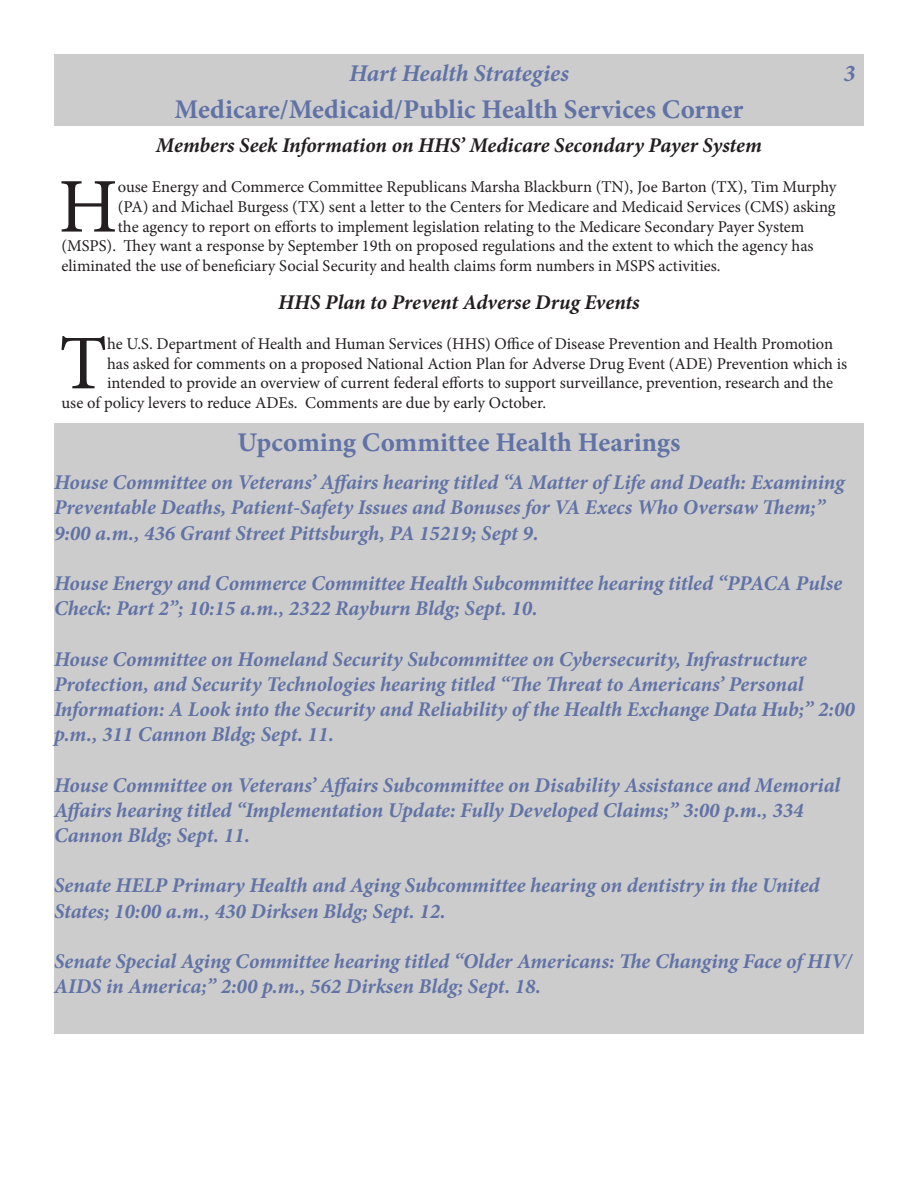
<style>
.page{position:relative;width:918px;height:1188px;background:#fff}
.page>*{position:absolute;margin:0;border:0;box-sizing:border-box;transform-origin:0 0}
.Paragraph_Style_1{font:77.4px "Minion Pro";color:#231f20}
.t1{font:700 27px "Minion Pro";color:#6172a6}
.t2{font:italic 700 24px "Minion Pro";letter-spacing:-.005em;color:#6172a6}
.t3{font:italic 700 21px/25.2px "Minion Pro";letter-spacing:-.005em;color:#6172a6}
.Paragraph_Style_1-2{font:italic 700 21px "Minion Pro";color:#231f20}
.Paragraph_Style_1-3{font:16.5px "Minion Pro";color:#231f20}
</style>
<div class="page">
<div style="left:54px;top:54px;width:810px;height:36px;background:#ccc"></div>
<div style="left:54px;top:90px;width:810px;height:36px;background:#ccc"></div>
<div style="left:54px;top:423px;width:810px;height:36px;background:#ccc"></div>
<div style="left:54px;top:459px;width:810px;height:574px;background:#ccc"></div>
<p class="t2" style="left:349px;top:56px;width:221px">Hart Health Strategies</p>
<p class="t2" style="left:844px;top:56px;width:13px">3</p>
<p class="t1" style="left:175px;top:90px;width:570px">Medicare/Medicaid/Public Health Services Corner</p>
<p class="Paragraph_Style_1-2" style="left:156px;top:131px;width:608px">Members Seek Information on HHS’ Medicare Secondary Payer System</p>
<p class="Paragraph_Style_1" style="left:59px;top:155px;width:61px">H</p>
<p class="Paragraph_Style_1-3" style="left:118px;top:176px;width:720px">ouse Energy and Commerce Committee Republicans Marsha Blackburn (TN), Joe Barton (TX), Tim Murphy</p>
<p class="Paragraph_Style_1-3" style="left:118px;top:195px;width:719px">(PA) and Michael Burgess (TX) sent a letter to the Centers for Medicare and Medicaid Services (CMS) asking</p>
<p class="Paragraph_Style_1-3" style="left:118px;top:215px;width:688px">the agency to report on efforts to implement legislation relating to the Medicare Secondary Payer System</p>
<p class="Paragraph_Style_1-3" style="left:62px;top:235px;width:754px">(MSPS). They want a response by September 19th on proposed regulations and the extent to which the agency has</p>
<p class="Paragraph_Style_1-3" style="left:62px;top:255px;width:661px">eliminated the use of beneficiary Social Security and health claims form numbers in MSPS activities.</p>
<p class="Paragraph_Style_1-2" style="left:278px;top:287px;width:363px">HHS Plan to Prevent Adverse Drug Events</p>
<p class="Paragraph_Style_1" style="left:59px;top:312px;width:49px">T</p>
<p class="Paragraph_Style_1-3" style="left:107px;top:332px;width:728px">he U.S. Department of Health and Human Services (HHS) Office of Disease Prevention and Health Promotion</p>
<p class="Paragraph_Style_1-3" style="left:107px;top:352px;width:742px">has asked for comments on a proposed National Action Plan for Adverse Drug Event (ADE) Prevention which is</p>
<p class="Paragraph_Style_1-3" style="left:107px;top:372px;width:728px">intended to provide an overview of current federal efforts to support surveillance, prevention, research and the</p>
<p class="Paragraph_Style_1-3" style="left:62px;top:392px;width:486px">use of policy levers to reduce ADEs. Comments are due by early October.</p>
<p class="t1" style="left:238px;top:423px;width:444px">Upcoming Committee Health Hearings</p>
<p class="t3" style="left:54px;top:470px;width:792px">House Committee on Veterans’ Affairs hearing titled “A Matter of Life and Death: Examining<br>Preventable Deaths, Patient-Safety Issues and Bonuses for VA Execs Who Oversaw Them;”<br>9:00 a.m., 436 Grant Street Pittsburgh, PA 15219; Sept 9.</p>
<p class="t3" style="left:54px;top:570px;width:790px">House Energy and Commerce Committee Health Subcommittee hearing titled “PPACA Pulse<br>Check: Part 2”; 10:15 a.m., 2322 Rayburn Bldg; Sept. 10.</p>
<p class="t3" style="left:54px;top:646px;width:802px">House Committee on Homeland Security Subcommittee on Cybersecurity, Infrastructure Protection, and Security Technologies hearing titled “The Threat to Americans’ Personal Information: A Look into the Security and Reliability of the Health Exchange Data Hub;” 2:00 p.m., 311 Cannon Bldg; Sept. 11.</p>
<p class="t3" style="left:54px;top:772px;width:788px">House Committee on Veterans’ Affairs Subcommittee on Disability Assistance and Memorial<br>Affairs hearing titled “Implementation Update: Fully Developed Claims;” 3:00 p.m., 334<br>Cannon Bldg; Sept. 11.</p>
<p class="t3" style="left:54px;top:873px;width:767px">Senate HELP Primary Health and Aging Subcommittee hearing on dentistry in the United<br>States; 10:00 a.m., 430 Dirksen Bldg; Sept. 12.</p>
<p class="t3" style="left:54px;top:948px;width:799px">Senate Special Aging Committee hearing titled “Older Americans: The Changing Face of HIV/<br>AIDS in America;” 2:00 p.m., 562 Dirksen Bldg; Sept. 18.</p>
</div>
